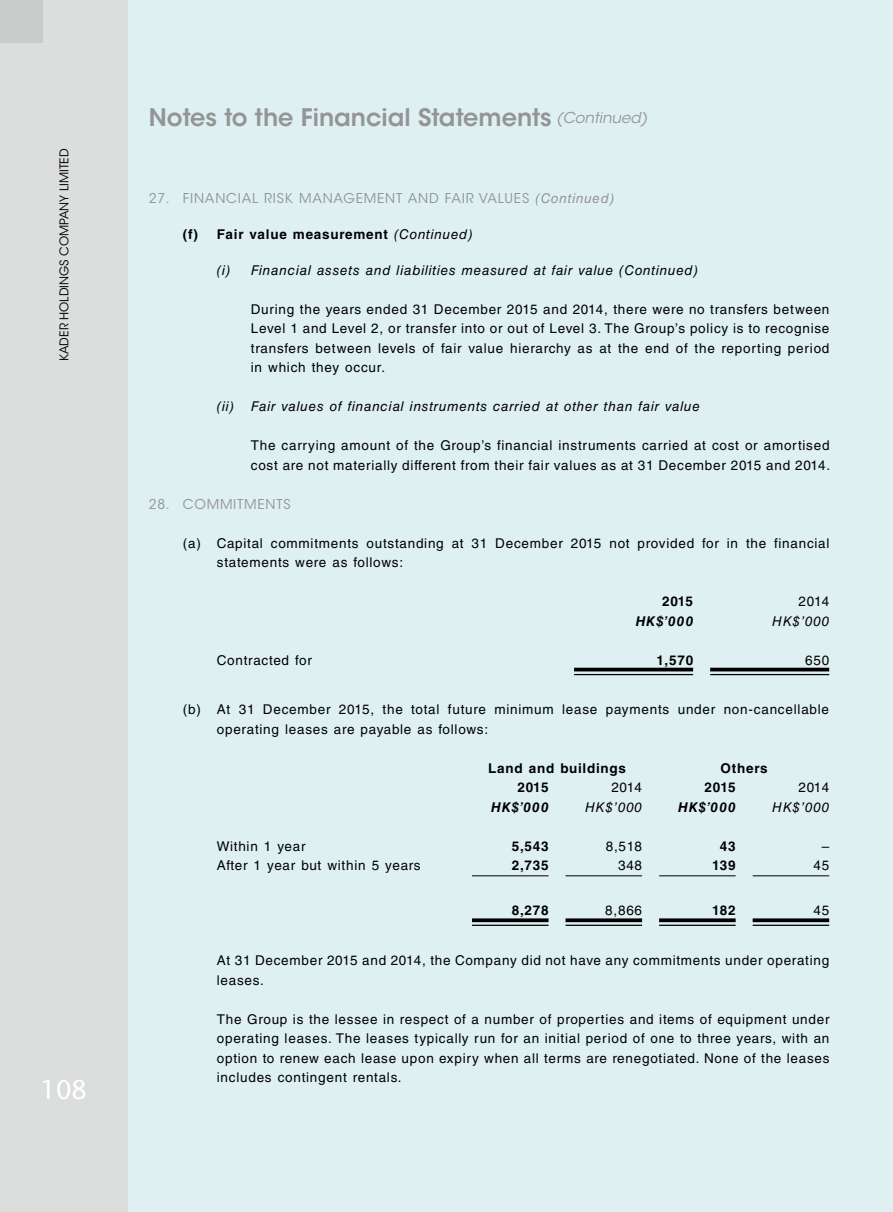
<style>
.page{position:relative;width:893px;height:1212px;background:#dff0f2}
.page>*{position:absolute;margin:0;border:0;box-sizing:border-box;transform-origin:0 0}
.t1{font:500 27px "Stone Sans Std";color:#fff}
.t2{font:600 24px "ITC Avant Garde Std";color:#949495}
.t3{font:13.5px/19.5px "Helvetica LT Std";letter-spacing:.055em;color:#000}
.t4{font:italic 13.5px "Helvetica LT Std";letter-spacing:.055em;color:#000}
.t5{font:700 13.5px "Helvetica LT Std";letter-spacing:.055em;color:#000}
.t6{font:13.5px "ITC Avant Garde Std";letter-spacing:.06em;color:#949495}
.t7{font:italic 700 13.5px "Helvetica LT Std";letter-spacing:.095em;color:#000}
.t8{font:12px "ITC Avant Garde Std";color:#000}
.s1{font-weight:400;font-style:italic;font-size:15px}
.s2{font-family:"Helvetica LT Std";font-style:italic}
.s3{font-weight:400;font-style:italic}
</style>
<div class="page">
<div style="left:0;top:0;width:128px;height:1212px;background:#dcdddd"></div>
<div style="left:0;top:0;width:43px;height:43px;background:#c9caca"></div>
<hr style="left:574px;top:668px;width:119px;height:3px;background:#000">
<hr style="left:574px;top:674px;width:119px;height:1px;background:#000">
<hr style="left:710px;top:668px;width:119px;height:3px;background:#000">
<hr style="left:710px;top:674px;width:119px;height:1px;background:#000">
<hr style="left:472px;top:875px;width:77px;height:1px;background:#000">
<hr style="left:566px;top:875px;width:76px;height:1px;background:#000">
<hr style="left:659px;top:875px;width:77px;height:1px;background:#000">
<hr style="left:753px;top:875px;width:76px;height:1px;background:#000">
<svg style="left:472px;top:918px;width:77px;height:4px"></svg>
<hr style="left:472px;top:925px;width:77px;height:1px;background:#000">
<svg style="left:566px;top:918px;width:76px;height:4px"></svg>
<hr style="left:566px;top:925px;width:76px;height:1px;background:#000">
<svg style="left:659px;top:918px;width:77px;height:4px"></svg>
<hr style="left:659px;top:925px;width:77px;height:1px;background:#000">
<svg style="left:753px;top:918px;width:76px;height:4px"></svg>
<hr style="left:753px;top:925px;width:76px;height:1px;background:#000">
<p class="t8" style="left:57px;top:361px;width:214px;rotate:-90deg">KADER HOLDINGS COMPANY LIMITED</p>
<h1 class="t1" style="left:41px;top:1074px;width:48px">108</h1>
<h2 class="t2" style="left:149px;top:102px;width:500px">Notes to the Financial Statements <span class="s1">(Continued)</span></h2>
<p class="t6" style="left:149px;top:189px;width:467px">27. FINANCIAL RISK MANAGEMENT AND FAIR VALUES <span class="s2">(Continued)</span></p>
<p class="t5" style="left:183px;top:226px;width:291px">(f) Fair value measurement <span class="s3">(Continued)</span></p>
<p class="t4" style="left:217px;top:262px;width:483px">(i) Financial assets and liabilities measured at fair value (Continued)</p>
<p class="t3" style="left:251px;top:299px;width:580px;text-align:justify">During the years ended 31 December 2015 and 2014, there were no transfers between Level 1 and Level 2, or transfer into or out of Level 3. The Group’s policy is to recognise transfers between levels of fair value hierarchy as at the end of the reporting period in which they occur.</p>
<p class="t4" style="left:217px;top:398px;width:485px">(ii) Fair values of financial instruments carried at other than fair value</p>
<p class="t3" style="left:251px;top:436px;width:581px">The carrying amount of the Group’s financial instruments carried at cost or amortised cost are not materially different from their fair values as at 31 December 2015 and 2014.</p>
<p class="t6" style="left:149px;top:495px;width:143px">28. COMMITMENTS</p>
<p class="t3" style="left:217px;top:533px;width:614px;text-indent:-34px">(a) Capital commitments outstanding at 31 December 2015 not provided for in the financial statements were as follows:</p>
<p class="t5" style="left:662px;top:593px;width:33px">2015</p>
<p class="t3" style="left:798px;top:592px;width:32px">2014</p>
<p class="t7" style="left:636px;top:613px;width:59px">HK$’000</p>
<p class="t4" style="left:772px;top:613px;width:59px">HK$’000</p>
<p class="t3" style="left:217px;top:650px;width:97px">Contracted for</p>
<p class="t5" style="left:656px;top:652px;width:38px">1,570</p>
<p class="t3" style="left:805px;top:650px;width:26px">650</p>
<p class="t3" style="left:217px;top:700px;width:614px;text-indent:-34px">(b) At 31 December 2015, the total future minimum lease payments under non-cancellable operating leases are payable as follows:</p>
<p class="t5" style="left:488px;top:760px;width:140px">Land and buildings</p>
<p class="t5" style="left:721px;top:760px;width:49px">Others</p>
<p class="t5" style="left:517px;top:779px;width:33px">2015</p>
<p class="t3" style="left:611px;top:778px;width:32px">2014</p>
<p class="t5" style="left:705px;top:779px;width:33px">2015</p>
<p class="t3" style="left:798px;top:778px;width:32px">2014</p>
<p class="t7" style="left:491px;top:799px;width:59px">HK$’000</p>
<p class="t4" style="left:585px;top:799px;width:59px">HK$’000</p>
<p class="t7" style="left:678px;top:799px;width:59px">HK$’000</p>
<p class="t4" style="left:772px;top:799px;width:59px">HK$’000</p>
<p class="t3" style="left:217px;top:836px;width:90px">Within 1 year</p>
<p class="t5" style="left:512px;top:838px;width:38px">5,543</p>
<p class="t3" style="left:606px;top:836px;width:38px">8,518</p>
<p class="t5" style="left:720px;top:838px;width:17px">43</p>
<p class="t3" style="left:822px;top:836px;width:9px">–</p>
<p class="t3" style="left:217px;top:856px;width:205px">After 1 year but within 5 years</p>
<p class="t5" style="left:512px;top:857px;width:38px">2,735</p>
<p class="t3" style="left:618px;top:856px;width:26px">348</p>
<p class="t5" style="left:712px;top:857px;width:25px">139</p>
<p class="t3" style="left:813px;top:856px;width:17px">45</p>
<p class="t5" style="left:512px;top:902px;width:38px">8,278</p>
<p class="t3" style="left:605px;top:901px;width:38px">8,866</p>
<p class="t5" style="left:712px;top:902px;width:25px">182</p>
<p class="t3" style="left:813px;top:901px;width:17px">45</p>
<p class="t3" style="left:217px;top:950px;width:614px">At 31 December 2015 and 2014, the Company did not have any commitments under operating leases.</p>
<p class="t3" style="left:217px;top:1009px;width:614px;text-align:justify">The Group is the lessee in respect of a number of properties and items of equipment under operating leases. The leases typically run for an initial period of one to three years, with an option to renew each lease upon expiry when all terms are renegotiated. None of the leases includes contingent rentals.</p>
</div>
